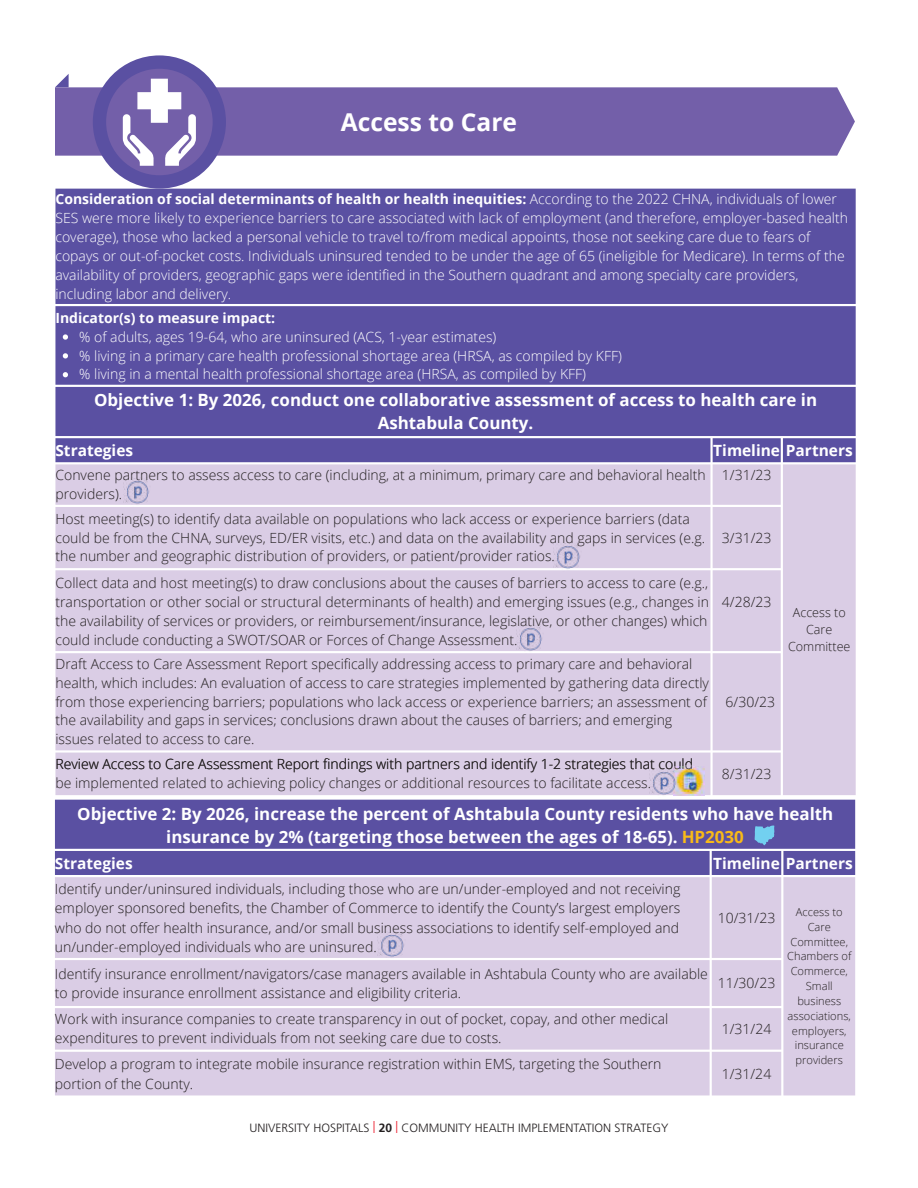
<style>
.page{position:relative;width:918px;height:1188px;background:#fff}
.page>*{position:absolute;margin:0;border:0;box-sizing:border-box;transform-origin:0 0}
.t1{font:700 24.6px "Open Sans";color:#fff}
.t2{font:700 16.95px/23.1px "Open Sans";color:#fff;text-align:center}
.t3{font:700 15.45px "Open Sans";color:#fff}
.t4{font:700 14.55px "Open Sans";color:#494f56}
.t5{font:300 13.95px/18.9px "Open Sans";color:#231f20}
.t6{font:300 13.95px/18.9px "Open Sans";color:#fff}
.t7{font:700 13.95px "Open Sans";color:#fff}
.t8{font:300 12.6px/16.8px "Open Sans";color:#231f20;text-align:center}
.t9{font:300 12px "Frutiger LT Pro";color:#231f20}
.t10{font:300 11.1px/14.9px "Open Sans";color:#231f20;text-align:center}
.s1{font-weight:700}
.s2{color:#f8ba18}
.s3{color:#ec1b2b}
</style>
<div class="page">
<div style="left:55px;top:189px;width:801px;height:273px;background:#5a50a2"></div>
<div style="left:55px;top:464px;width:801px;height:331px;background:#dacde5"></div>
<svg style="left:63px;top:334px;width:5px;height:6px"></svg>
<svg style="left:63px;top:353px;width:5px;height:6px"></svg>
<svg style="left:63px;top:372px;width:5px;height:5px"></svg>
<svg style="left:55px;top:74px;width:14px;height:13px"></svg>
<div style="left:55px;top:87px;width:800px;height:69px;background:#735fa9"></div>
<svg style="left:93px;top:55px;width:133px;height:134px"></svg>
<div style="left:55px;top:800px;width:800px;height:75px;background:#5a50a2"></div>
<div style="left:55px;top:877px;width:800px;height:218px;background:#dacde5"></div>
<svg style="left:755px;top:825px;width:20px;height:21px"></svg>
<img style="left:123px;top:478px;width:29px;height:28px">
<img style="left:516px;top:625px;width:29px;height:29px">
<img style="left:554px;top:543px;width:28px;height:28px">
<img style="left:378px;top:931px;width:28px;height:29px">
<img style="left:673px;top:766px;width:31px;height:29px">
<svg style="left:686px;top:765px;width:7px;height:4px"></svg>
<img style="left:650px;top:769px;width:28px;height:27px">
<p class="t1" style="left:341px;top:105px;width:178px">Access to Care</p>
<p class="t6" style="left:55px;top:189px;width:794px"><span class="s1">Consideration of social determinants of health or health inequities:</span> According to the 2022 CHNA, individuals of lower SES were more likely to experience barriers to care associated with lack of employment (and therefore, employer-based health coverage), those who lacked a personal vehicle to travel to/from medical appoints, those not seeking care due to fears of copays or out-of-pocket costs. Individuals uninsured tended to be under the age of 65 (ineligible for Medicare). In terms of the availability of providers, geographic gaps were identified in the Southern quadrant and among specialty care providers, including labor and delivery.</p>
<p class="t6" style="left:79px;top:327px;width:544px">% of adults, ages 19-64, who are uninsured (ACS, 1-year estimates)<br>% living in a primary care health professional shortage area (HRSA, as compiled by KFF) % living in a mental health professional shortage area (HRSA, as compiled by KFF)</p>
<p class="t7" style="left:55px;top:308px;width:221px">Indicator(s) to measure impact:</p>
<p class="t2" style="left:94px;top:388px;width:725px">Objective 1: By 2026, conduct one collaborative assessment of access to health care in<br>Ashtabula County.</p>
<p class="t3" style="left:55px;top:440px;width:79px">Strategies</p>
<p class="t3" style="left:713px;top:440px;width:141px">Timeline Partners</p>
<p class="t5" style="left:55px;top:465px;width:652px">Convene partners to assess access to care (including, at a minimum, primary care and behavioral health providers).</p>
<p class="t5" style="left:722px;top:465px;width:51px">1/31/23</p>
<p class="t5" style="left:55px;top:509px;width:651px">Host meeting(s) to identify data available on populations who lack access or experience barriers (data could be from the CHNA, surveys, ED/ER visits, etc.) and data on the availability and gaps in services (e.g. the number and geographic distribution of providers, or patient/provider ratios.</p>
<p class="t5" style="left:55px;top:573px;width:655px;text-align:justify">Collect data and host meeting(s) to draw conclusions about the causes of barriers to access to care (e.g., transportation or other social or structural determinants of health) and emerging issues (e.g., changes in the availability of services or providers, or reimbursement/insurance, legislative, or other changes) which could include conducting a SWOT/SOAR or Forces of Change Assessment.</p>
<p class="t5" style="left:55px;top:654px;width:655px">Draft Access to Care Assessment Report specifically addressing access to primary care and behavioral health, which includes: An evaluation of access to care strategies implemented by gathering data directly from those experiencing barriers; populations who lack access or experience barriers; an assessment of the availability and gaps in services; conclusions drawn about the causes of barriers; and emerging issues related to access to care.</p>
<p class="t5" style="left:55px;top:754px;width:639px">Review Access to Care Assessment Report findings with partners and identify 1-2 strategies that could</p>
<p class="t5" style="left:55px;top:773px;width:597px">be implemented related to achieving policy changes or additional resources to facilitate access.</p>
<p class="t5" style="left:722px;top:528px;width:51px">3/31/23</p>
<p class="t5" style="left:722px;top:592px;width:51px">4/28/23</p>
<p class="t5" style="left:726px;top:692px;width:51px">6/30/23</p>
<p class="t5" style="left:722px;top:764px;width:51px">8/31/23</p>
<p class="t8" style="left:788px;top:604px;width:64px">Access to<br>Care<br>Committee</p>
<p class="t2" style="left:77px;top:802px;width:758px">Objective 2: By 2026, increase the percent of Ashtabula County residents who have health insurance by 2% (targeting those between the ages of 18-65). <span class="s2">HP2030</span></p>
<p class="t3" style="left:55px;top:852px;width:79px">Strategies</p>
<p class="t3" style="left:713px;top:852px;width:141px">Timeline Partners</p>
<p class="t5" style="left:55px;top:879px;width:627px;line-height:19.5px;text-align:justify">Identify under/uninsured individuals, including those who are un/under-employed and not receiving employer sponsored benefits, the Chamber of Commerce to identify the County’s largest employers who do not offer health insurance, and/or small business associations to identify self-employed and un/under-employed individuals who are uninsured.</p>
<p class="t5" style="left:718px;top:908px;width:59px">10/31/23</p>
<p class="t10" style="left:787px;top:904px;width:66px">Access to<br>Care<br>Committee,<br>Chambers of<br>Commerce,<br>Small business associations, employers, insurance providers</p>
<p class="t5" style="left:55px;top:963px;width:655px;line-height:19.5px">Identify insurance enrollment/navigators/case managers available in Ashtabula County who are available to provide insurance enrollment assistance and eligibility criteria.</p>
<p class="t5" style="left:718px;top:973px;width:59px">11/30/23</p>
<p class="t5" style="left:55px;top:1009px;width:615px;line-height:19.5px">Work with insurance companies to create transparency in out of pocket, copay, and other medical expenditures to prevent individuals from not seeking care due to costs.</p>
<p class="t5" style="left:722px;top:1019px;width:51px">1/31/24</p>
<p class="t5" style="left:55px;top:1054px;width:608px;line-height:19.5px">Develop a program to integrate mobile insurance registration within EMS, targeting the Southern portion of the County.</p>
<p class="t5" style="left:722px;top:1064px;width:51px">1/31/24</p>
<p class="t4" style="left:297px;top:1109px;width:305px">2023-2025 Healthy Ashtabula County CHIP</p>
<p class="t9" style="left:249px;top:1121px;width:421px">UNIVERSITY HOSPITALS <span class="s3">|</span> <span class="s1">20</span> <span class="s3">|</span> COMMUNITY HEALTH IMPLEMENTATION STRATEGY</p>
</div>
